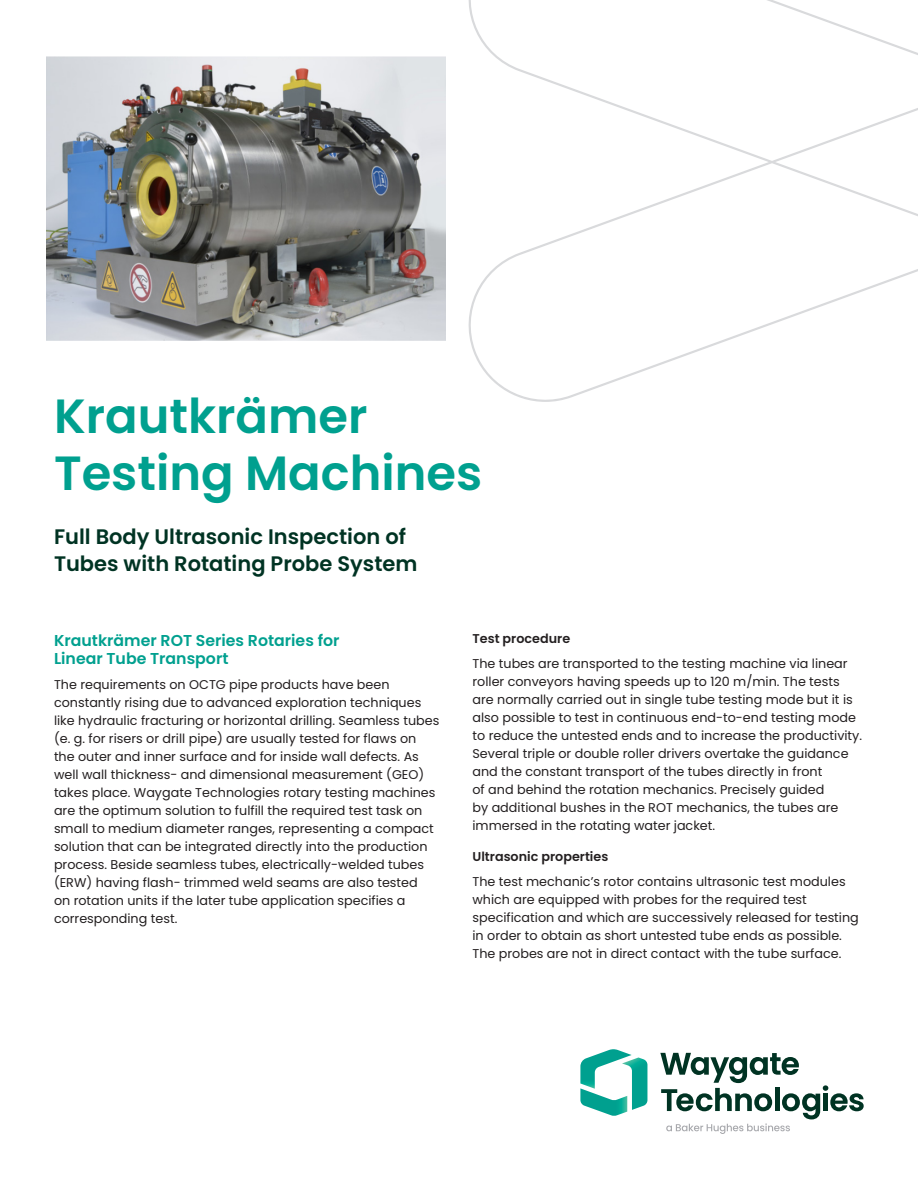
<style>
.page{position:relative;width:918px;height:1188px;background:#fff}
.page>*{position:absolute;margin:0;border:0;box-sizing:border-box;transform-origin:0 0}
._32pt-headline{font:600 48px/57.6px "Poppins";color:#00a08f}
._15pt-body_subhead{font:600 21px/27px "Poppins";color:#003323}
._10_5pt-body_subhead{font:600 15.75px/18px "Poppins";color:#00a08f}
._8_5pt-body_text{font:12.75px/18px "Poppins";color:#231f20}
._8_5pt-body_text-2{font:600 12.75px "Poppins";color:#231f20}
</style>
<div class="page">
<svg style="left:468px;top:0;width:450px;height:402px"></svg>
<svg style="left:580px;top:1049px;width:67px;height:67px"></svg>
<svg style="left:660px;top:1053px;width:204px;height:81px"></svg>
<img style="left:46px;top:57px;width:400px;height:284px">
<p class="_32pt-headline" style="left:54px;top:387px;width:430px">Krautkrämer<br>Testing Machines</p>
<p class="_15pt-body_subhead" style="left:54px;top:524px;width:365px">Full Body Ultrasonic Inspection of<br>Tubes with Rotating Probe System</p>
<p class="_10_5pt-body_subhead" style="left:54px;top:632px;width:287px">Krautkrämer ROT Series Rotaries for<br>Linear Tube Transport</p>
<p class="_8_5pt-body_text" style="left:54px;top:675px;width:387px">The requirements on OCTG pipe products have been constantly rising due to advanced exploration techniques like hydraulic fracturing or horizontal drilling. Seamless tubes (e. g. for risers or drill pipe) are usually tested for flaws on the outer and inner surface and for inside wall defects. As well wall thickness- and dimensional measurement (GEO) takes place. Waygate Technologies rotary testing machines are the optimum solution to fulfill the required test task on small to medium diameter ranges, representing a compact solution that can be integrated directly into the production process. Beside seamless tubes, electrically-welded tubes (ERW) having flash- trimmed weld seams are also tested<br>on rotation units if the later tube application specifies a corresponding test.</p>
<p class="_8_5pt-body_text-2" style="left:472px;top:631px;width:99px">Test procedure</p>
<p class="_8_5pt-body_text" style="left:472px;top:654px;width:391px">The tubes are transported to the testing machine via linear roller conveyors having speeds up to 120 m/min. The tests are normally carried out in single tube testing mode but it is also possible to test in continuous end-to-end testing mode to reduce the untested ends and to increase the productivity.<br>Several triple or double roller drivers overtake the guidance and the constant transport of the tubes directly in front<br>of and behind the rotation mechanics. Precisely guided<br>by additional bushes in the ROT mechanics, the tubes are immersed in the rotating water jacket.</p>
<p class="_8_5pt-body_text-2" style="left:472px;top:849px;width:137px">Ultrasonic properties</p>
<p class="_8_5pt-body_text" style="left:472px;top:873px;width:388px">The test mechanic’s rotor contains ultrasonic test modules which are equipped with probes for the required test specification and which are successively released for testing in order to obtain as short untested tube ends as possible.<br>The probes are not in direct contact with the tube surface.</p>
</div>
